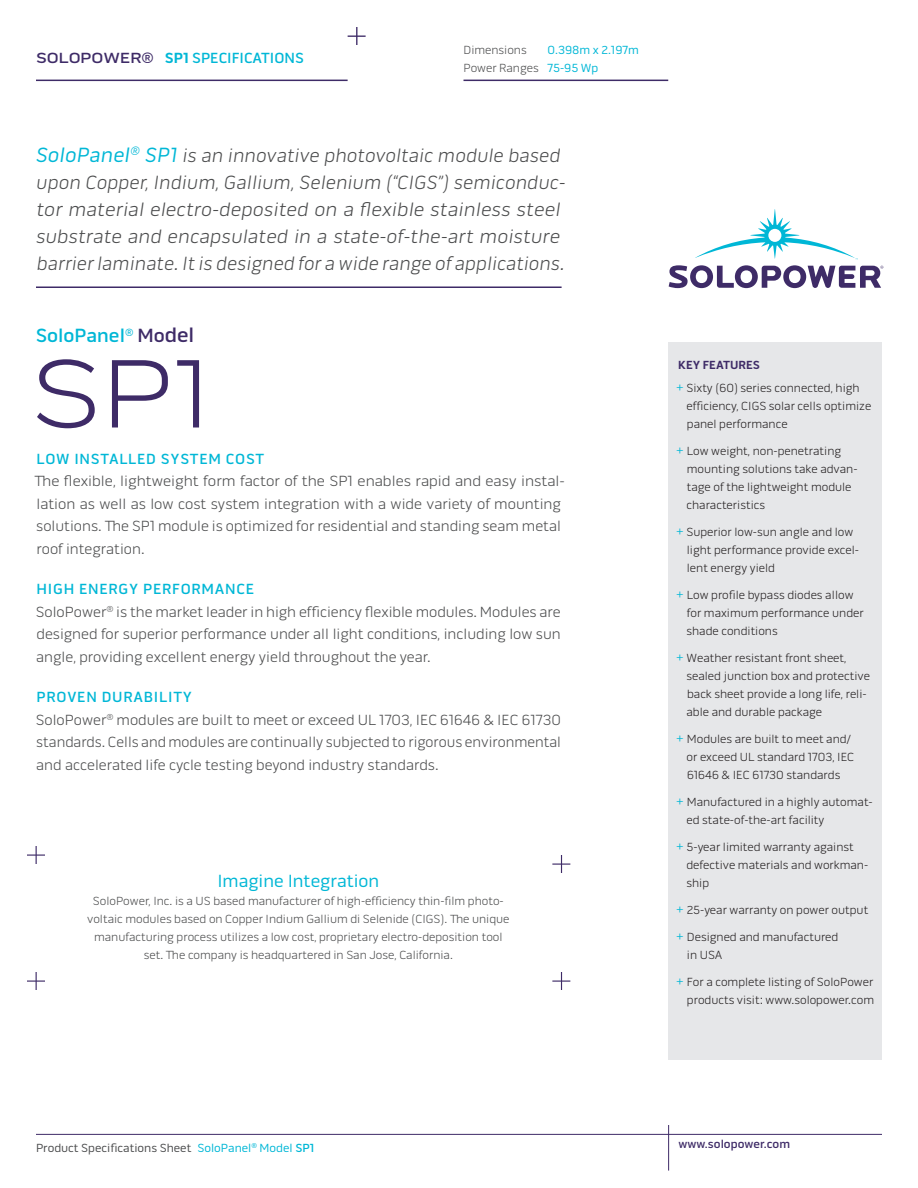
<style>
.page{position:relative;width:918px;height:1188px;background:#fff}
.page>*{position:absolute;margin:0;border:0;box-sizing:border-box;transform-origin:0 0}
.Main_Product_Name{font:300 99px "Pill Gothic 900 mg";color:#3e2b67}
.Product_Intro_Copy{font:19.5px/27px "Pill Gothic 600 mg Light Obliq";color:#4b4c4d}
.Product_Name_Top{font:500 19.5px "Pill Gothic 600 mg";color:#00b7d6}
.Solo_Tag_Line{font:18px "Pill Gothic 600 mg";color:#00b7d6}
.Body_Copy{font:300 15px/22.5px "Pill Gothic 600 mg";color:#4b4c4d;text-align:justify}
.Body_Copy_Head{font:500 15px "Pill Gothic 600 mg";letter-spacing:.05em;color:#00b7d6}
.Top_Left_Header{font:500 15px "Pill Gothic 600 mg";color:#00b7d6}
.Key_Features_Body_Co{font:300 12px/18px "Pill Gothic 600 mg";color:#231f20}
.About_Body_Copy{font:300 12px/18px "Pill Gothic 600 mg";color:#4b4c4d;text-align:center}
.Footer_Info{font:12px "Pill Gothic 600 mg";color:#4b4c4d}
.Top_Product_Specs{font:300 12px "Pill Gothic 600 mg";color:#4b4c4d}
.Footer_Right_URL{font:500 12px "Pill Gothic 600 mg";color:#3e2b67}
.Top_Product_Specs-2{font:12px "Pill Gothic 600 mg";color:#00b7d6}
.Key_Features_Head{font:700 12px "Pill Gothic 600 mg";color:#3e2b67}
.s1{font-family:"Pill Gothic 900 mg";color:#3e2b67}
.s2{font-weight:700}
.s3{font-weight:400;color:#00b7d6}
.s4{font-family:"Pill Gothic 600 mg";font-style:italic;font-size:21px;color:#00b7d6}
.s5{color:#3e2b67}
.s6{font-size:21px;color:#3e2b67}
.s7{color:#00b7d6}
.s8{font-weight:500;color:#00b7d6}
</style>
<div class="page">
<hr style="left:36px;top:1134px;width:846px;height:1px;background:#3e2b67">
<hr style="left:668px;top:1125px;width:1px;height:46px;background:#3e2b67">
<hr style="left:36px;top:80px;width:312px;height:1px;background:#3e2b67">
<hr style="left:464px;top:80px;width:204px;height:1px;background:#3e2b67">
<svg style="left:348px;top:27px;width:18px;height:18px"></svg>
<hr style="left:36px;top:286px;width:526px;height:2px;background:#3e2b67">
<svg style="left:27px;top:846px;width:18px;height:18px"></svg>
<svg style="left:27px;top:972px;width:18px;height:18px"></svg>
<svg style="left:552px;top:855px;width:18px;height:18px"></svg>
<svg style="left:552px;top:972px;width:18px;height:18px"></svg>
<div style="left:668px;top:342px;width:214px;height:718px;background:#e6e7e9"></div>
<svg style="left:669px;top:265px;width:214px;height:23px"></svg>
<svg style="left:695px;top:209px;width:163px;height:50px"></svg>
<p class="Top_Left_Header" style="left:36px;top:49px;width:269px"><span class="s1">SOLOPOWER®</span> <span class="s2">SP1</span> SPECIFICATIONS</p>
<p class="Top_Product_Specs" style="left:464px;top:43px;width:65px">Dimensions</p>
<p class="Top_Product_Specs-2" style="left:548px;top:43px;width:93px">0.398m x 2.197m</p>
<p class="Top_Product_Specs" style="left:464px;top:61px;width:136px">Power Ranges <span class="s3">75-95 Wp</span></p>
<p class="Product_Intro_Copy" style="left:36px;top:142px;width:532px"><span class="s4">SoloPanel</span><sup>®</sup> <span class="s4">SP1</span> is an innovative photovoltaic module based upon Copper, Indium, Gallium, Selenium (“CIGS”) semiconduc&shy;tor material electro-deposited on a flexible stainless steel substrate and encapsulated in a state-of-the-art moisture barrier laminate. It is designed for a wide range of applications.</p>
<p class="Product_Name_Top" style="left:36px;top:324px;width:160px">SoloPanel<sup>®</sup> <span class="s5">Mo</span><span class="s6">del</span></p>
<p class="Main_Product_Name" style="left:30px;top:338px;width:183px">SP1</p>
<p class="Body_Copy_Head" style="left:37px;top:450px;width:229px">LOW INSTALLED SYSTEM COST</p>
<p class="Body_Copy" style="left:35px;top:470px;width:532px;text-align:left">The flexible, lightweight form factor of the SP1 enables rapid and easy instal&shy;lation as well as low cost system integration with a wide variety of mounting solutions. The SP1 module is optimized for residential and standing seam metal roof integration.</p>
<p class="Body_Copy_Head" style="left:37px;top:580px;width:219px">HIGH ENERGY PERFORMANCE</p>
<p class="Body_Copy" style="left:36px;top:600px;width:526px">SoloPower<sup>®</sup> is the market leader in high efficiency flexible modules. Modules are designed for superior performance under all light conditions, including low sun angle, providing excellent energy yield throughout the year.</p>
<p class="Body_Copy_Head" style="left:37px;top:688px;width:157px">PROVEN DURABILITY</p>
<p class="Body_Copy" style="left:36px;top:708px;width:527px">SoloPower<sup>®</sup> modules are built to meet or exceed UL 1703, IEC 61646 &amp; IEC 61730 standards. Cells and modules are continually subjected to rigorous environmental and accelerated life cycle testing beyond industry standards.</p>
<p class="Solo_Tag_Line" style="left:217px;top:870px;width:163px">Imagine Integration</p>
<p class="About_Body_Copy" style="left:87px;top:892px;width:424px">SoloPower, Inc. is a US based manufacturer of high-efficiency thin-film photo&shy;voltaic modules based on Copper Indium Gallium di Selenide (CIGS). The unique manufacturing process utilizes a low cost, proprietary electro-deposition tool set. The company is headquartered in San Jose, California.</p>
<p class="Key_Features_Head" style="left:678px;top:358px;width:83px">KEY FEATURES</p>
<p class="Key_Features_Body_Co" style="left:687px;top:379px;width:186px;text-indent:-10px"><span class="s3">+</span> Sixty (60) series connected, high efficiency, CIGS solar cells optimize panel performance</p>
<p class="Key_Features_Body_Co" style="left:687px;top:442px;width:173px;text-indent:-10px"><span class="s3">+</span> Low weight, non-penetrating mounting solutions take advan&shy;tage of the lightweight module characteristics</p>
<p class="Key_Features_Body_Co" style="left:687px;top:523px;width:174px;text-indent:-10px"><span class="s3">+</span> Superior low-sun angle and low light performance provide excel&shy;lent energy yield</p>
<p class="Key_Features_Body_Co" style="left:686px;top:586px;width:179px;text-indent:-10px"><span class="s3">+</span> Low profile bypass diodes allow for maximum performance under shade conditions</p>
<p class="Key_Features_Body_Co" style="left:686px;top:649px;width:185px;text-indent:-10px"><span class="s3">+</span> Weather resistant front sheet, sealed junction box and protective back sheet provide a long life, reli&shy;able and durable package</p>
<p class="Key_Features_Body_Co" style="left:687px;top:730px;width:169px;text-indent:-10px"><span class="s3">+</span> Modules are built to meet and/ or exceed UL standard 1703, IEC<br>61646 &amp; IEC 61730 standards</p>
<p class="Key_Features_Body_Co" style="left:687px;top:793px;width:188px;text-indent:-10px"><span class="s3">+</span> Manufactured in a highly automat&shy;ed state-of-the-art facility</p>
<p class="Key_Features_Body_Co" style="left:686px;top:838px;width:183px;text-indent:-10px"><span class="s3">+</span> 5-year limited warranty against defective materials and workman&shy;ship</p>
<p class="Key_Features_Body_Co" style="left:676px;top:901px;width:193px"><span class="s3">+</span> 25-year warranty on power output</p>
<p class="Key_Features_Body_Co" style="left:687px;top:928px;width:153px;text-indent:-10px"><span class="s3">+</span> Designed and manufactured in USA</p>
<p class="Key_Features_Body_Co" style="left:676px;top:973px;width:199px;text-align:right"><span class="s3">+</span> For a complete listing of SoloPower products visit: www.solopower.com</p>
<p class="Footer_Info" style="left:36px;top:1141px;width:280px">Product Specifications Sheet <span class="s7">SoloPanel</span><sup>®</sup> <span class="s7">Model</span> <span class="s8">SP1</span></p>
<p class="Footer_Right_URL" style="left:679px;top:1136px;width:113px">www.solopower.com</p>
</div>
